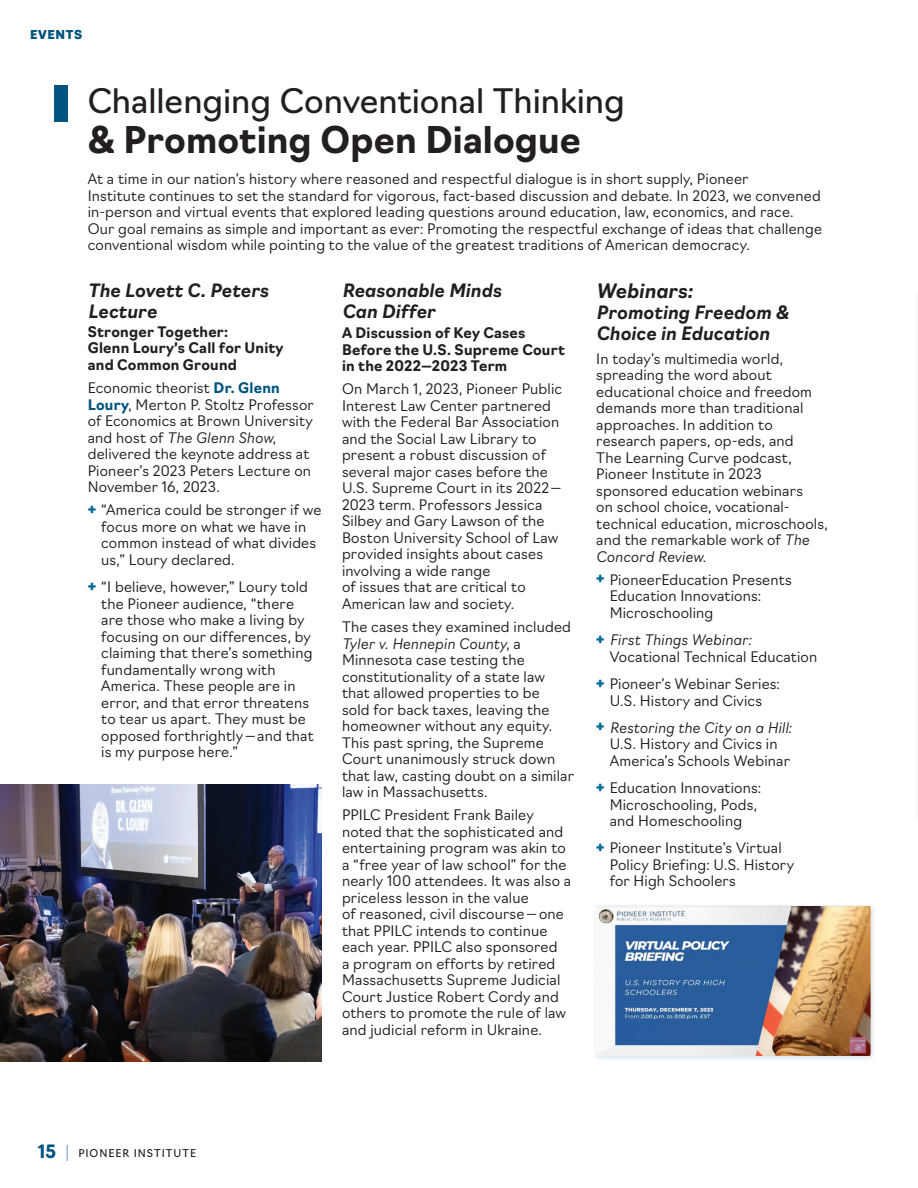
<style>
.page{position:relative;width:918px;height:1188px;background:#fff}
.page>*{position:absolute;margin:0;border:0;box-sizing:border-box;transform-origin:0 0}
.Heading_2{font:700 36px "Navigo";letter-spacing:.005em;color:#231f20}
.Heading_2-2{font:33px "Navigo";color:#231f20}
.Heading_4{font:italic 700 19.5px "Navigo";letter-spacing:.005em;color:#231f20}
.Heading_4-2{font:italic 700 18px/21px "Navigo";letter-spacing:.005em;color:#231f20}
.Body_Sans{font:300 14.25px/16.5px "Navigo";letter-spacing:.015em;color:#231f20}
.Body_Sans-2{font:700 14.25px/16.5px "Navigo";letter-spacing:.015em;color:#231f20}
.t1{font:900 12px "Navigo";letter-spacing:.06em;color:#005480}
.t2{font:10.5px "Navigo";letter-spacing:.095em;color:#231f20}
.s1{font-weight:700;color:#005480}
.s2{font-style:italic}
.s3{font-weight:900;font-size:15px;color:#006b95}
.s4{font-weight:700;font-size:18px;color:#005480}
</style>
<div class="page">
<svg style="left:67px;top:1145px;width:1px;height:16px"></svg>
<div style="left:54px;top:85px;width:14px;height:37px;background:#005480"></div>
<img style="left:0;top:784px;width:322px;height:278px">
<div style="left:592px;top:902px;width:285px;height:160px;background:#005480;opacity:.2"></div>
<img style="left:596px;top:907px;width:274px;height:148px">
<hr style="left:917px;top:293px;width:1px;height:525px;background:#005480">
<p class="t1" style="left:30px;top:25px;width:54px">EVENTS</p>
<p class="Heading_2-2" style="left:88px;top:75px;width:538px">Challenging Conventional Thinking</p>
<p class="Heading_2" style="left:88px;top:112px;width:495px">&amp; Promoting Open Dialogue</p>
<p class="Body_Sans" style="left:88px;top:169px;width:736px">At a time in our nation’s history where reasoned and respectful dialogue is in short supply, Pioneer<br>Institute continues to set the standard for vigorous, fact-based discussion and debate. In 2023, we convened in-person and virtual events that explored leading questions around education, law, economics, and race.<br>Our goal remains as simple and important as ever: Promoting the respectful exchange of ideas that challenge conventional wisdom while pointing to the value of the greatest traditions of American democracy.</p>
<p class="Heading_4-2" style="left:88px;top:279px;width:182px">The Lovett C. Peters<br>Lecture</p>
<p class="Body_Sans-2" style="left:88px;top:322px;width:197px">Stronger Together:<br>Glenn Loury’s Call for Unity and Common Ground</p>
<p class="Body_Sans" style="left:88px;top:379px;width:228px">Economic theorist <span class="s1">Dr. Glenn<br>Loury</span>, Merton P. Stoltz Professor of Economics at Brown University and host of <span class="s2">The Glenn Show</span>, delivered the keynote address at<br>Pioneer’s 2023 Peters Lecture on<br>November 16, 2023.</p>
<p class="Body_Sans" style="left:101px;top:501px;width:222px;text-indent:-14px"><span class="s3">+</span> “America could be stronger if we focus more on what we have in common instead of what divides us,” Loury declared.</p>
<p class="Body_Sans" style="left:101px;top:578px;width:214px;text-indent:-14px"><span class="s3">+</span> “I believe, however,” Loury told the Pioneer audience, “there are those who make a living by focusing on our differences, by claiming that there’s something fundamentally wrong with<br>America. These people are in error, and that error threatens to tear us apart. They must be opposed forthrightly—and that is my purpose here.”</p>
<p class="Heading_4-2" style="left:342px;top:279px;width:161px">Reasonable Minds<br>Can Differ</p>
<p class="Body_Sans-2" style="left:342px;top:323px;width:224px">A Discussion of Key Cases<br>Before the U.S. Supreme Court in the 2022—2023 Term</p>
<p class="Body_Sans" style="left:342px;top:380px;width:222px">On March 1, 2023, Pioneer Public<br>Interest Law Center partnered with the Federal Bar Association and the Social Law Library to present a robust discussion of several major cases before the<br>U.S. Supreme Court in its 2022—<br>2023 term. Professors Jessica<br>Silbey and Gary Lawson of the<br>Boston University School of Law provided insights about cases involving a wide range<br>of issues that are critical to<br>American law and society.</p>
<p class="Body_Sans" style="left:342px;top:617px;width:234px">The cases they examined included<br><span class="s2">Tyler v. Hennepin County</span>, a<br>Minnesota case testing the constitutionality of a state law that allowed properties to be<br>sold for back taxes, leaving the homeowner without any equity.<br>This past spring, the Supreme<br>Court unanimously struck down that law, casting doubt on a similar law in Massachusetts.</p>
<p class="Body_Sans" style="left:342px;top:806px;width:231px">PPILC President Frank Bailey noted that the sophisticated and entertaining program was akin to a “free year of law school” for the nearly 100 attendees. It was also a priceless lesson in the value<br>of reasoned, civil discourse—one that PPILC intends to continue each year. PPILC also sponsored<br>a program on efforts by retired<br>Massachusetts Supreme Judicial<br>Court Justice Robert Cordy and others to promote the rule of law and judicial reform in Ukraine.</p>
<p class="Heading_4" style="left:596px;top:276px;width:98px">Webinars:</p>
<p class="Heading_4-2" style="left:596px;top:301px;width:194px">Promoting Freedom &amp;<br>Choice in Education</p>
<p class="Body_Sans" style="left:596px;top:349px;width:233px">In today’s multimedia world, spreading the word about educational choice and freedom demands more than traditional approaches. In addition to research papers, op-eds, and<br>The Learning Curve podcast,<br>Pioneer Institute in 2023 sponsored education webinars<br>on school choice, vocational&shy;technical education, microschools, and the remarkable work of <span class="s2">The<br>Concord Review</span>.</p>
<p class="Body_Sans" style="left:610px;top:570px;width:183px;text-indent:-14px"><span class="s3">+</span> PioneerEducation Presents<br>Education Innovations:<br>Microschooling</p>
<p class="Body_Sans" style="left:610px;top:631px;width:209px;text-indent:-14px"><span class="s3">+</span> <span class="s2">First Things Webinar:<br></span>Vocational Technical Education</p>
<p class="Body_Sans" style="left:596px;top:674px;width:185px;text-align:center"><span class="s3">+</span> Pioneer’s Webinar Series:<br>U.S. History and Civics</p>
<p class="Body_Sans" style="left:610px;top:718px;width:183px;text-indent:-14px"><span class="s3">+</span> <span class="s2">Restoring the City on a Hill:<br></span>U.S. History and Civics in<br>America’s Schools Webinar</p>
<p class="Body_Sans" style="left:610px;top:779px;width:153px;text-indent:-14px"><span class="s3">+</span> Education Innovations:<br>Microschooling, Pods, and Homeschooling</p>
<p class="Body_Sans" style="left:610px;top:839px;width:186px;text-indent:-14px"><span class="s3">+</span> Pioneer Institute’s Virtual<br>Policy Briefing: U.S. History for High Schoolers</p>
<p class="t2" style="left:38px;top:1145px;width:160px"><span class="s4">15</span> PIONEER INSTITUTE</p>
</div>
